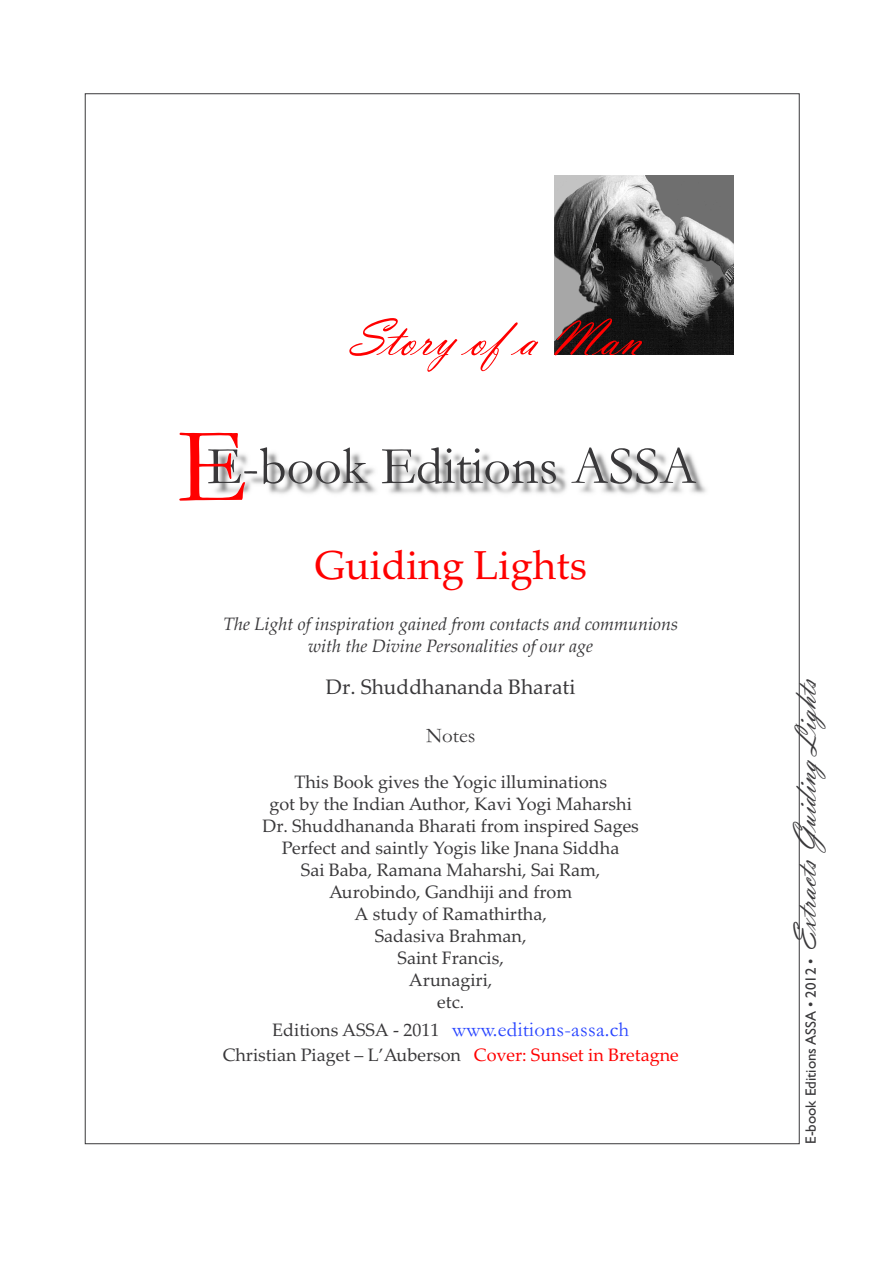
<style>
.page{position:relative;width:893px;height:1263px;background:#fff}
.page>*{position:absolute;margin:0;border:0;box-sizing:border-box;transform-origin:0 0}
.t1{font:54px "Garamond";color:#39383a}
.t2{font:54px "Vladimir Script";color:#f00}
.t3{font:40.5px "Palatino Linotype";color:#f00}
.t4{font:21px "Garamond";letter-spacing:.015em;color:#2744ff}
.t5{font:21px "Palatino Linotype";color:#39383a}
.t6{font:21px "Garamond";color:#39383a}
.t7{font:18px/21.9px "Palatino Linotype";color:#39383a;text-align:center}
.t8{font:italic 18px/21.9px "Palatino Linotype";color:#39383a;text-align:center}
.t9{font:15px "Gill Sans";color:#39383a}
.s1{font-size:108px;color:#f00}
.s2{font-family:"Palatino Linotype";font-size:18px;color:#39383a}
.s3{color:#f00}
.s4{font-family:"Vladimir Script";font-size:33px}
</style>
<div class="page">
<img style="left:215px;top:452px;width:491px;height:43px">
<img style="left:555px;top:176px;width:178px;height:178px">
<h1 class="t2" style="left:349px;top:305px;width:293px">Story of a Man</h1>
<h1 class="t1" style="left:177px;top:433px;width:521px"><span class="s1">E</span>E-book Editions ASSA</h1>
<h2 class="t3" style="left:315px;top:542px;width:274px">Guiding Lights</h2>
<p class="t8" style="left:223px;top:613px;width:457px">The Light of inspiration gained from contacts and communions with the Divine Personalities of our age</p>
<p class="t5" style="left:326px;top:675px;width:251px">Dr. Shuddhananda Bharati</p>
<p class="t6" style="left:426px;top:722px;width:51px">Notes</p>
<p class="t7" style="left:262px;top:771px;width:378px">This Book gives the Yogic illuminations<br>got by the Indian Author, Kavi Yogi Maharshi<br>Dr. Shuddhananda Bharati from inspired Sages<br>Perfect and saintly Yogis like Jnana Siddha<br>Sai Baba, Ramana Maharshi, Sai Ram,<br>Aurobindo, Gandhiji and from<br>A study of Ramathirtha,<br>Sadasiva Brahman,<br>Saint Francis,<br>Arunagiri,<br>etc.</p>
<p class="t4" style="left:272px;top:1016px;width:359px"><span class="s2">Editions ASSA - 2011</span> www.editions-assa.ch</p>
<p class="t7" style="left:223px;top:1043px;width:458px">Christian Piaget – L’Auberson <span class="s3">Cover: Sunset in Bretagne</span></p>
<p class="t9" style="left:802px;top:1144px;width:470px;rotate:-90deg">E-book Editions ASSA • 2012 • <span class="s4">Extracts GuidingLights</span></p>
</div>
